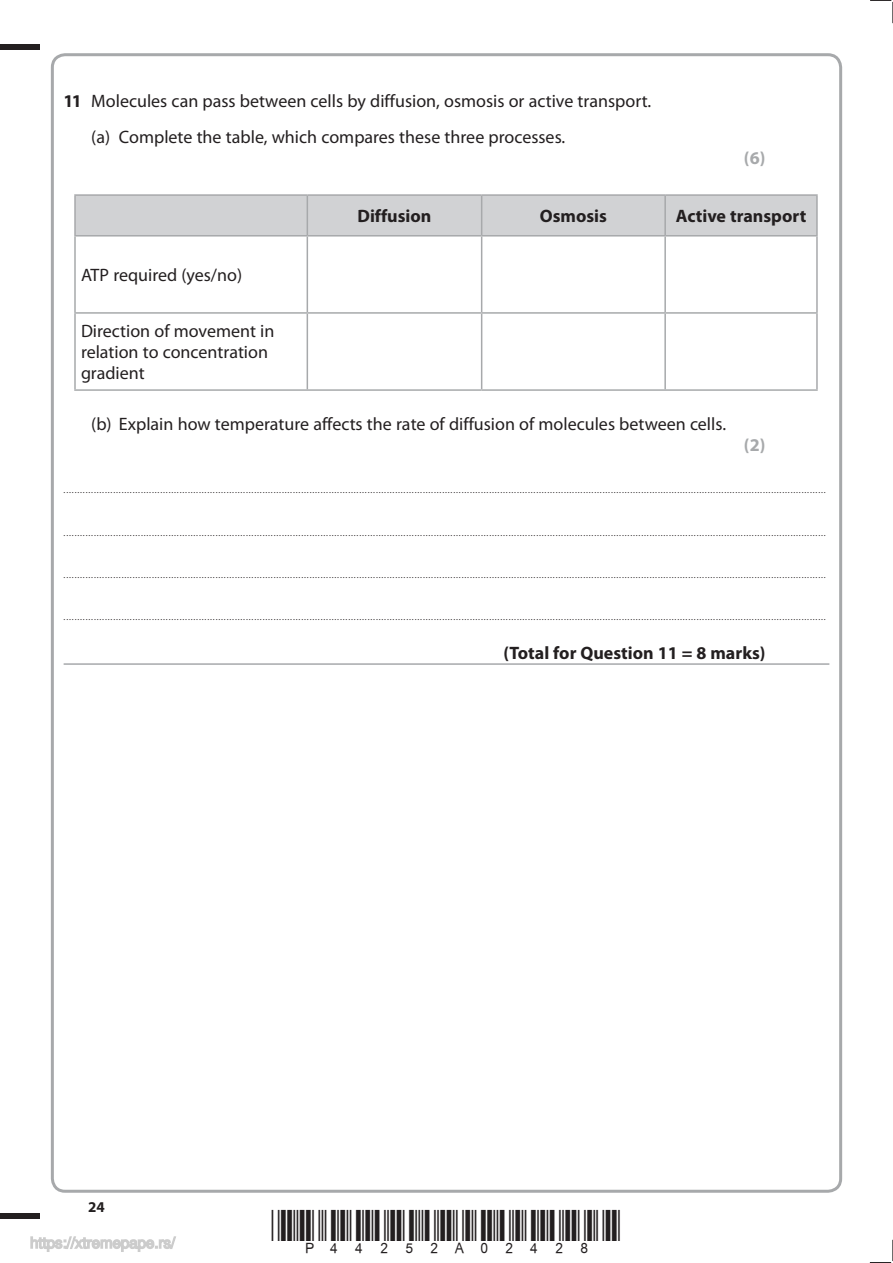
<style>
.page{position:relative;width:893px;height:1263px;background:#fff}
.page>*{position:absolute;margin:0;border:0;box-sizing:border-box;transform-origin:0 0}
.t1{font:18px/21px "Myriad Pro";color:#231f20}
.t2{font:700 18px "Myriad Pro";color:#231f20}
.t3{font:700 18px "Myriad Pro";color:#a7a9ab}
.t4{font:700 15px "Myriad Pro";color:#231f20}
.t5{font:9px "Myriad Pro";color:#231f20}
.s1{font-weight:700}
</style>
<div class="page">
<div style="left:0;top:44px;width:40px;height:5px;background:#231f20"></div>
<div style="left:0;top:1214px;width:40px;height:5px;background:#231f20"></div>
<svg style="left:870px;top:0;width:23px;height:23px"></svg>
<svg style="left:869px;top:1240px;width:24px;height:23px"></svg>
<hr style="left:64px;top:663px;width:765px;height:2px;background:#a7a9ab">
<div style="left:76px;top:196px;width:740px;height:39px;background:#d1d2d4"></div>
<hr style="left:74px;top:194px;width:233px;height:2px;background:#a7a9ab">
<hr style="left:74px;top:196px;width:2px;height:39px;background:#a7a9ab">
<hr style="left:307px;top:194px;width:174px;height:2px;background:#a7a9ab">
<hr style="left:306px;top:196px;width:2px;height:39px;background:#a7a9ab">
<hr style="left:481px;top:194px;width:184px;height:2px;background:#a7a9ab">
<hr style="left:481px;top:196px;width:1px;height:39px;background:#a7a9ab">
<hr style="left:665px;top:194px;width:152px;height:2px;background:#a7a9ab">
<hr style="left:664px;top:196px;width:2px;height:39px;background:#a7a9ab">
<hr style="left:816px;top:196px;width:1px;height:39px;background:#a7a9ab">
<hr style="left:74px;top:235px;width:233px;height:2px;background:#a7a9ab">
<hr style="left:74px;top:237px;width:2px;height:75px;background:#a7a9ab">
<hr style="left:307px;top:235px;width:174px;height:2px;background:#a7a9ab">
<hr style="left:306px;top:237px;width:2px;height:75px;background:#a7a9ab">
<hr style="left:481px;top:235px;width:184px;height:2px;background:#a7a9ab">
<hr style="left:481px;top:237px;width:1px;height:75px;background:#a7a9ab">
<hr style="left:665px;top:235px;width:152px;height:2px;background:#a7a9ab">
<hr style="left:664px;top:237px;width:2px;height:75px;background:#a7a9ab">
<hr style="left:816px;top:237px;width:1px;height:75px;background:#a7a9ab">
<hr style="left:74px;top:312px;width:233px;height:2px;background:#a7a9ab">
<hr style="left:74px;top:314px;width:2px;height:75px;background:#a7a9ab">
<hr style="left:307px;top:312px;width:174px;height:2px;background:#a7a9ab">
<hr style="left:306px;top:314px;width:2px;height:75px;background:#a7a9ab">
<hr style="left:481px;top:312px;width:184px;height:2px;background:#a7a9ab">
<hr style="left:481px;top:314px;width:1px;height:75px;background:#a7a9ab">
<hr style="left:665px;top:312px;width:152px;height:2px;background:#a7a9ab">
<hr style="left:664px;top:314px;width:2px;height:75px;background:#a7a9ab">
<hr style="left:816px;top:314px;width:1px;height:75px;background:#a7a9ab">
<hr style="left:74px;top:389px;width:407px;height:2px;background:#a7a9ab">
<hr style="left:481px;top:389px;width:336px;height:2px;background:#a7a9ab">
<svg style="left:30px;top:1236px;width:146px;height:16px"></svg>
<h1 class="t1" style="left:91px;top:85px;width:561px;line-height:36px;text-indent:-28px"><span class="s1">11</span> Molecules can pass between cells by diffusion, osmosis or active transport. (a) Complete the table, which compares these three processes.</h1>
<h1 class="t3" style="left:744px;top:151px;width:23px">(6)</h1>
<h1 class="t2" style="left:357px;top:209px;width:75px">Diffusion</h1>
<h1 class="t2" style="left:540px;top:209px;width:69px">Osmosis</h1>
<h1 class="t2" style="left:675px;top:209px;width:132px">Active transport</h1>
<h1 class="t1" style="left:81px;top:266px;width:163px">ATP required (yes/no)</h1>
<h1 class="t1" style="left:81px;top:322px;width:195px">Direction of movement in relation to concentration gradient</h1>
<h1 class="t1" style="left:91px;top:415px;width:636px">(b) Explain how temperature affects the rate of diffusion of molecules between cells.</h1>
<h1 class="t3" style="left:744px;top:438px;width:23px">(2)</h1>
<p class="t5" style="left:64px;top:487px;width:763px">....................................................................................................................................................................................................................................................................................</p>
<p class="t5" style="left:64px;top:529px;width:763px">....................................................................................................................................................................................................................................................................................</p>
<p class="t5" style="left:64px;top:571px;width:763px">....................................................................................................................................................................................................................................................................................</p>
<p class="t5" style="left:64px;top:614px;width:763px">....................................................................................................................................................................................................................................................................................</p>
<h1 class="t2" style="left:503px;top:646px;width:264px">(Total for Question 11 = 8 marks)</h1>
<h2 class="t4" style="left:88px;top:1201px;width:18px">24</h2>
</div>
